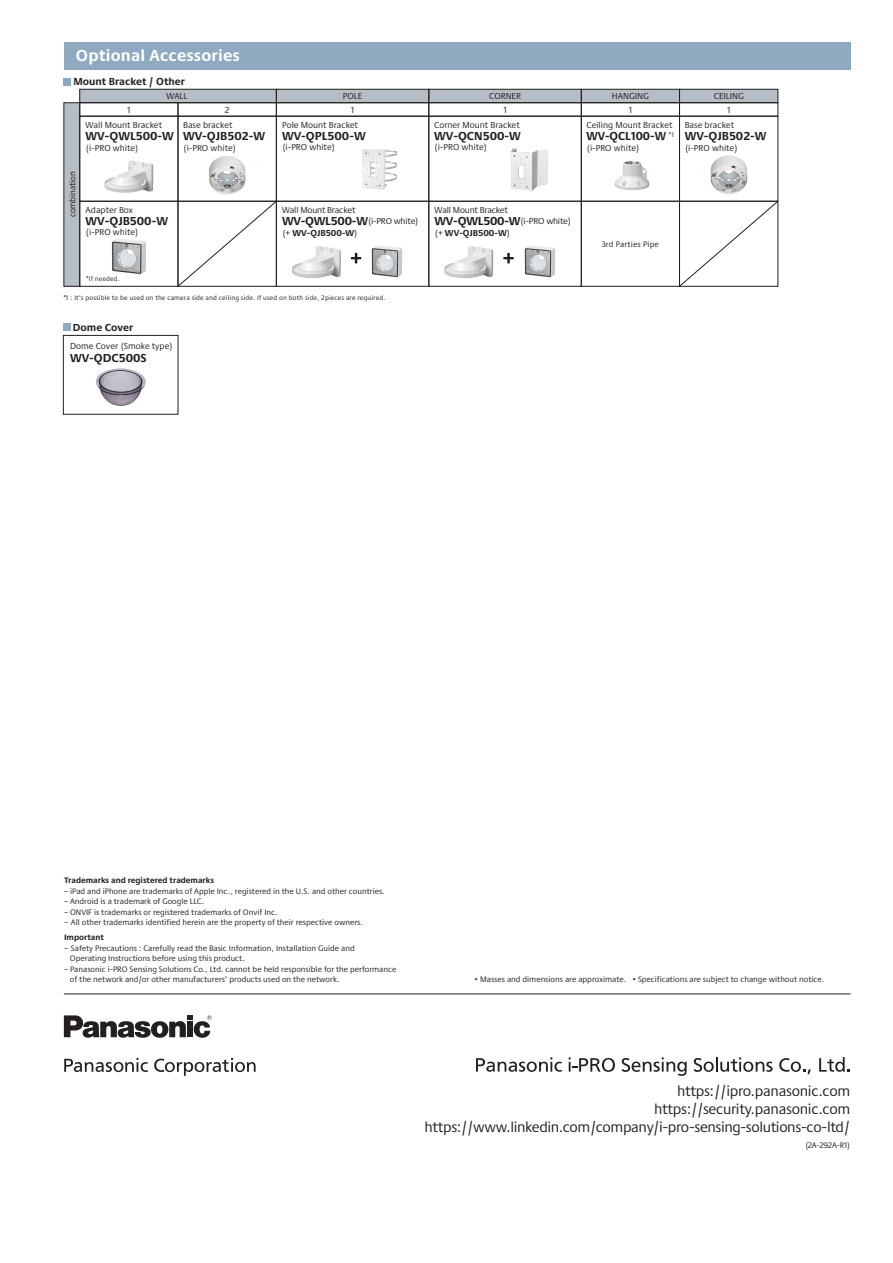
<style>
.page{position:relative;width:893px;height:1263px;background:#fff}
.page>*{position:absolute;margin:0;border:0;box-sizing:border-box;transform-origin:0 0}
.t1{font:700 16.5px "Praxis Next";letter-spacing:.01em;color:#fff}
.t2{font:15px/18px "Praxis Next";letter-spacing:-.02em;color:#231f20;text-align:right}
.t3{font:700 12px "Praxis Next";color:#231f20}
.t4{font:700 10.5px "Praxis Next";color:#231f20}
.t5{font:9px/13.4px "Praxis Next";color:#231f20;text-align:center}
.t6{font:9px/11.2px "Praxis Next";letter-spacing:-.02em;color:#231f20}
.t7{font:700 9px "Praxis Next";color:#231f20}
.t8{font:9px "Praxis Next";letter-spacing:-.02em;color:#231f20;scale:.95 1}
.t9{font:8.25px/10.5px "Praxis Next";color:#231f20}
.t10{font:700 8.25px "Praxis Next";color:#231f20}
.t11{font:8.25px "Praxis Next";letter-spacing:.02em;color:#231f20}
.t12{font:6.75px "Praxis Next";letter-spacing:.02em;color:#231f20}
.s1{font-weight:700;font-size:12px}
.s2{font-weight:400}
</style>
<div class="page">
<hr style="left:64px;top:994px;width:786px;height:1px;background:#231f20">
<svg style="left:64px;top:1058px;width:84px;height:14px"></svg>
<svg style="left:154px;top:1058px;width:102px;height:18px"></svg>
<svg style="left:64px;top:1015px;width:148px;height:23px"></svg>
<svg style="left:476px;top:1057px;width:86px;height:15px"></svg>
<svg style="left:569px;top:1057px;width:46px;height:15px"></svg>
<svg style="left:622px;top:1057px;width:65px;height:19px"></svg>
<svg style="left:694px;top:1057px;width:79px;height:15px"></svg>
<svg style="left:779px;top:1058px;width:32px;height:16px"></svg>
<svg style="left:819px;top:1057px;width:31px;height:15px"></svg>
<div style="left:581px;top:89px;width:197px;height:14px;background:#b6bec5"></div>
<div style="left:64px;top:43px;width:786px;height:27px;background:#8ea9c0"></div>
<img style="left:96px;top:368px;width:50px;height:38px">
<img style="left:209px;top:156px;width:37px;height:39px">
<img style="left:711px;top:155px;width:36px;height:39px">
<div style="left:63px;top:78px;width:8px;height:7px;background:#8ea9c0"></div>
<img style="left:615px;top:161px;width:34px;height:29px">
<div style="left:80px;top:89px;width:501px;height:14px;background:#b6bec5"></div>
<div style="left:64px;top:103px;width:16px;height:183px;background:#b6bec5"></div>
<div style="left:80px;top:116px;width:98px;height:85px;border:1px solid #231f20"></div>
<div style="left:80px;top:89px;width:197px;height:14px;border:1px solid #231f20"></div>
<div style="left:64px;top:103px;width:16px;height:183px;border:1px solid #231f20"></div>
<div style="left:178px;top:116px;width:99px;height:85px;border:1px solid #231f20"></div>
<div style="left:80px;top:201px;width:98px;height:85px;border:1px solid #231f20"></div>
<img style="left:112px;top:239px;width:34px;height:35px">
<img style="left:104px;top:160px;width:50px;height:33px">
<div style="left:679px;top:116px;width:99px;height:85px;border:1px solid #231f20"></div>
<div style="left:429px;top:116px;width:152px;height:85px;border:1px solid #231f20"></div>
<div style="left:429px;top:89px;width:152px;height:14px;border:1px solid #231f20"></div>
<img style="left:511px;top:148px;width:26px;height:43px">
<div style="left:276px;top:116px;width:153px;height:85px;border:1px solid #231f20"></div>
<div style="left:276px;top:89px;width:153px;height:14px;border:1px solid #231f20"></div>
<img style="left:362px;top:149px;width:35px;height:41px">
<div style="left:276px;top:201px;width:153px;height:85px;border:1px solid #231f20"></div>
<div style="left:581px;top:89px;width:99px;height:14px;border:1px solid #231f20"></div>
<div style="left:581px;top:116px;width:99px;height:85px;border:1px solid #231f20"></div>
<div style="left:581px;top:201px;width:99px;height:85px;border:1px solid #231f20"></div>
<div style="left:679px;top:89px;width:99px;height:14px;border:1px solid #231f20"></div>
<div style="left:63px;top:323px;width:8px;height:8px;background:#8ea9c0"></div>
<div style="left:63px;top:335px;width:115px;height:79px;border:1px solid #231f20"></div>
<img style="left:372px;top:245px;width:31px;height:33px">
<img style="left:292px;top:246px;width:49px;height:32px">
<svg style="left:351px;top:253px;width:10px;height:10px"></svg>
<div style="left:429px;top:201px;width:152px;height:85px;border:1px solid #231f20"></div>
<img style="left:524px;top:245px;width:31px;height:33px">
<img style="left:444px;top:246px;width:49px;height:32px">
<svg style="left:503px;top:253px;width:11px;height:10px"></svg>
<svg style="left:177px;top:201px;width:100px;height:86px"></svg>
<svg style="left:679px;top:201px;width:99px;height:86px"></svg>
<h1 class="t1" style="left:76px;top:42px;width:165px">Optional Accessories</h1>
<p class="t4" style="left:73px;top:73px;width:113px">Mount Bracket / Other</p>
<p class="t5" style="left:166px;top:89px;width:23px">WALL</p>
<p class="t5" style="left:127px;top:103px;width:5px">1</p>
<p class="t5" style="left:225px;top:103px;width:6px">2</p>
<p class="t5" style="left:351px;top:103px;width:5px">1</p>
<p class="t5" style="left:503px;top:103px;width:5px">1</p>
<p class="t5" style="left:343px;top:89px;width:21px">POLE</p>
<p class="t5" style="left:612px;top:89px;width:39px">HANGING<br>1</p>
<p class="t5" style="left:489px;top:89px;width:33px">CORNER</p>
<p class="t8" style="left:66px;top:217px;width:49px;rotate:-90deg">combination</p>
<p class="t5" style="left:86px;top:118px;width:78px">Wall Mount Bracket</p>
<h3 class="t3" style="left:86px;top:127px;width:90px">WV-QWL500-W</h3>
<p class="t5" style="left:86px;top:141px;width:55px">(i-PRO white)</p>
<p class="t5" style="left:183px;top:118px;width:51px">Base bracket</p>
<h3 class="t3" style="left:183px;top:127px;width:83px">WV-QJB502-W</h3>
<p class="t5" style="left:183px;top:141px;width:55px">(i-PRO white)</p>
<p class="t5" style="left:86px;top:203px;width:49px">Adapter Box</p>
<h3 class="t3" style="left:86px;top:211px;width:84px">WV-QJB500-W</h3>
<p class="t5" style="left:86px;top:225px;width:55px">(i-PRO white)</p>
<p class="t12" style="left:86px;top:274px;width:35px">*If needed.</p>
<p class="t5" style="left:282px;top:118px;width:77px">Pole Mount Bracket</p>
<h3 class="t3" style="left:282px;top:126px;width:85px">WV-QPL500-W</h3>
<p class="t5" style="left:282px;top:140px;width:55px">(i-PRO white)</p>
<p class="t6" style="left:282px;top:204px;width:138px">Wall Mount Bracket<br><span class="s1">WV-QWL500-W</span>(i-PRO white)</p>
<p class="t7" style="left:282px;top:226px;width:77px"><span class="s2">(+</span> WV-QJB500-W<span class="s2">)</span></p>
<p class="t12" style="left:63px;top:292px;width:324px">*1 : It's possible to be used on the camera side and ceiling side. If used on both side, 2pieces are required.</p>
<p class="t4" style="left:73px;top:319px;width:62px">Dome Cover</p>
<p class="t5" style="left:70px;top:339px;width:104px">Dome Cover (Smoke type)</p>
<h3 class="t3" style="left:70px;top:349px;width:78px">WV-QDC500S</h3>
<p class="t5" style="left:434px;top:118px;width:87px">Corner Mount Bracket</p>
<h3 class="t3" style="left:434px;top:126px;width:88px">WV-QCN500-W</h3>
<p class="t5" style="left:434px;top:140px;width:55px">(i-PRO white)</p>
<p class="t5" style="left:586px;top:118px;width:88px">Ceiling Mount Bracket</p>
<h3 class="t3" style="left:586px;top:127px;width:89px">WV-QCL100-W <sup>*1</sup></h3>
<p class="t5" style="left:586px;top:141px;width:55px">(i-PRO white)</p>
<p class="t6" style="left:435px;top:204px;width:138px">Wall Mount Bracket<br><span class="s1">WV-QWL500-W</span>(i-PRO white)</p>
<p class="t7" style="left:435px;top:226px;width:77px"><span class="s2">(+</span> WV-QJB500-W<span class="s2">)</span></p>
<p class="t11" style="left:602px;top:238px;width:59px">3rd Parties Pipe</p>
<p class="t5" style="left:714px;top:89px;width:31px">CEILING</p>
<p class="t5" style="left:727px;top:103px;width:5px">1</p>
<p class="t5" style="left:685px;top:118px;width:51px">Base bracket</p>
<h3 class="t3" style="left:685px;top:127px;width:83px">WV-QJB502-W</h3>
<p class="t5" style="left:685px;top:141px;width:55px">(i-PRO white)</p>
<p class="t10" style="left:64px;top:874px;width:152px">Trademarks and registered trademarks</p>
<p class="t9" style="left:64px;top:885px;width:322px">– iPad and iPhone are trademarks of Apple Inc., registered in the U.S. and other countries.</p>
<p class="t9" style="left:64px;top:896px;width:142px">– Android is a trademark of Google LLC.</p>
<p class="t9" style="left:64px;top:906px;width:215px">– ONVIF is trademarks or registered trademarks of Onvif Inc.</p>
<p class="t9" style="left:64px;top:917px;width:300px">– All other trademarks identified herein are the property of their respective owners.</p>
<p class="t10" style="left:64px;top:931px;width:42px">Important</p>
<p class="t9" style="left:70px;top:943px;width:286px;text-indent:-6px">– Safety Precautions : Carefully read the Basic Information, Installation Guide and<br>Operating Instructions before using this product.</p>
<p class="t9" style="left:70px;top:964px;width:328px;text-indent:-6px">– Panasonic i-PRO Sensing Solutions Co., Ltd. cannot be held responsible for the performance of the network and/or other manufacturers' products used on the network.</p>
<p class="t9" style="left:474px;top:974px;width:351px">• Masses and dimensions are approximate. • Specifications are subject to change without notice.</p>
<h2 class="t2" style="left:425px;top:1081px;width:427px">https://ipro.panasonic.com<br>https://security.panasonic.com https://www.linkedin.com/company/i-pro-sensing-solutions-co-ltd/</h2>
<p class="t9" style="left:805px;top:1140px;width:47px">(2A-292A-R1)</p>
</div>
